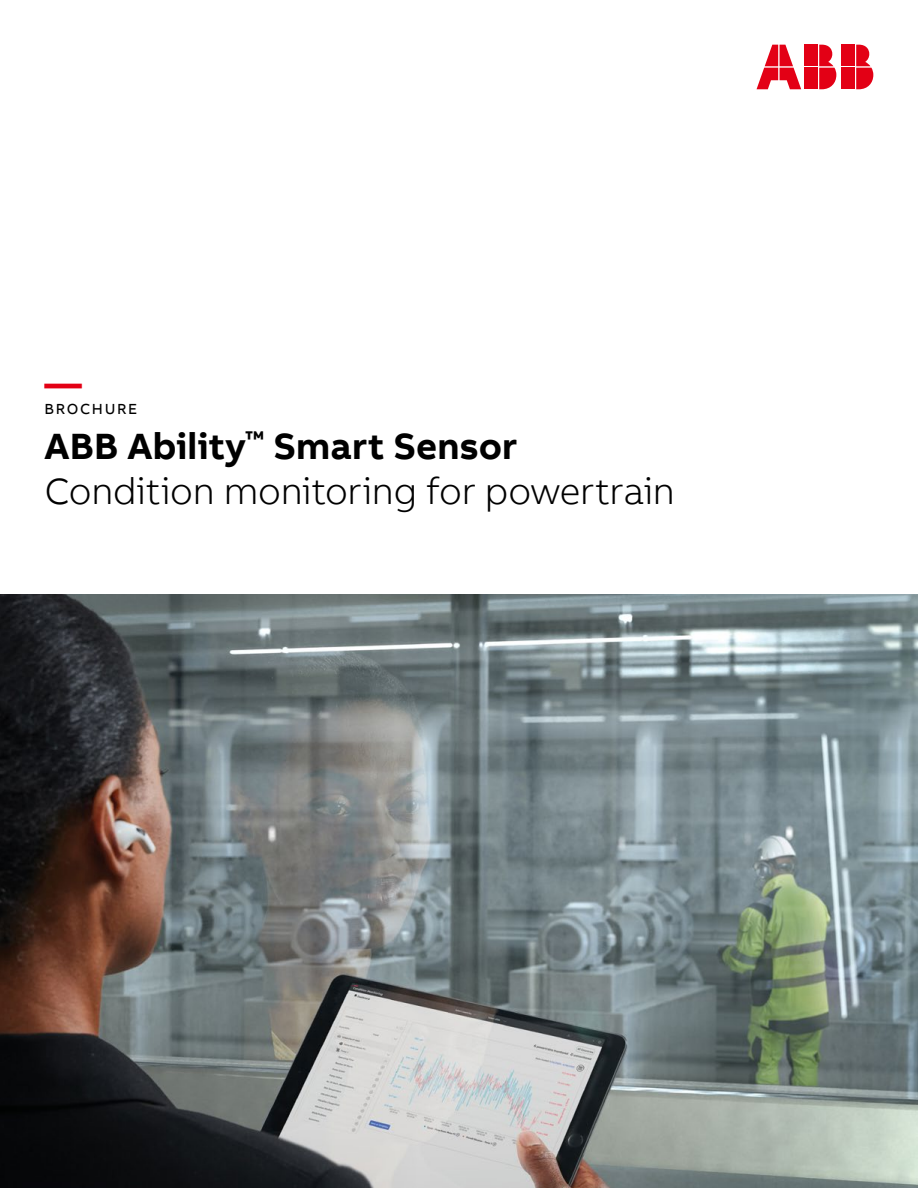
<style>
.page{position:relative;width:918px;height:1188px;background:#fff}
.page>*{position:absolute;margin:0;border:0;box-sizing:border-box;transform-origin:0 0}
.t1{font:300 37.5px/45px "AB Bvoice";letter-spacing:-.01em;color:#000}
.t2{font:700 37.5px "AB Bvoice";color:#e30015}
.t3{font:15px "AB Bvoice";letter-spacing:.11em;color:#000}
.s1{font-weight:700}
</style>
<div class="page">
<div style="left:842px;top:45px;width:13px;height:21px;background:#e30015"></div>
<div style="left:842px;top:68px;width:13px;height:21px;background:#e30015"></div>
<svg style="left:856px;top:45px;width:17px;height:44px"></svg>
<svg style="left:757px;top:45px;width:44px;height:44px"></svg>
<div style="left:805px;top:45px;width:13px;height:21px;background:#e30015"></div>
<div style="left:805px;top:68px;width:13px;height:21px;background:#e30015"></div>
<svg style="left:819px;top:45px;width:17px;height:44px"></svg>
<img style="left:0;top:594px;width:918px;height:594px">
<p class="t2" style="left:45px;top:359px;width:39px">—</p>
<p class="t3" style="left:45px;top:399px;width:94px">BROCHURE</p>
<p class="t1" style="left:45px;top:423px;width:632px"><span class="s1">ABB Ability</span><sup>™</sup> <span class="s1">Smart Sensor<br></span>Condition monitoring for powertrain</p>
</div>
